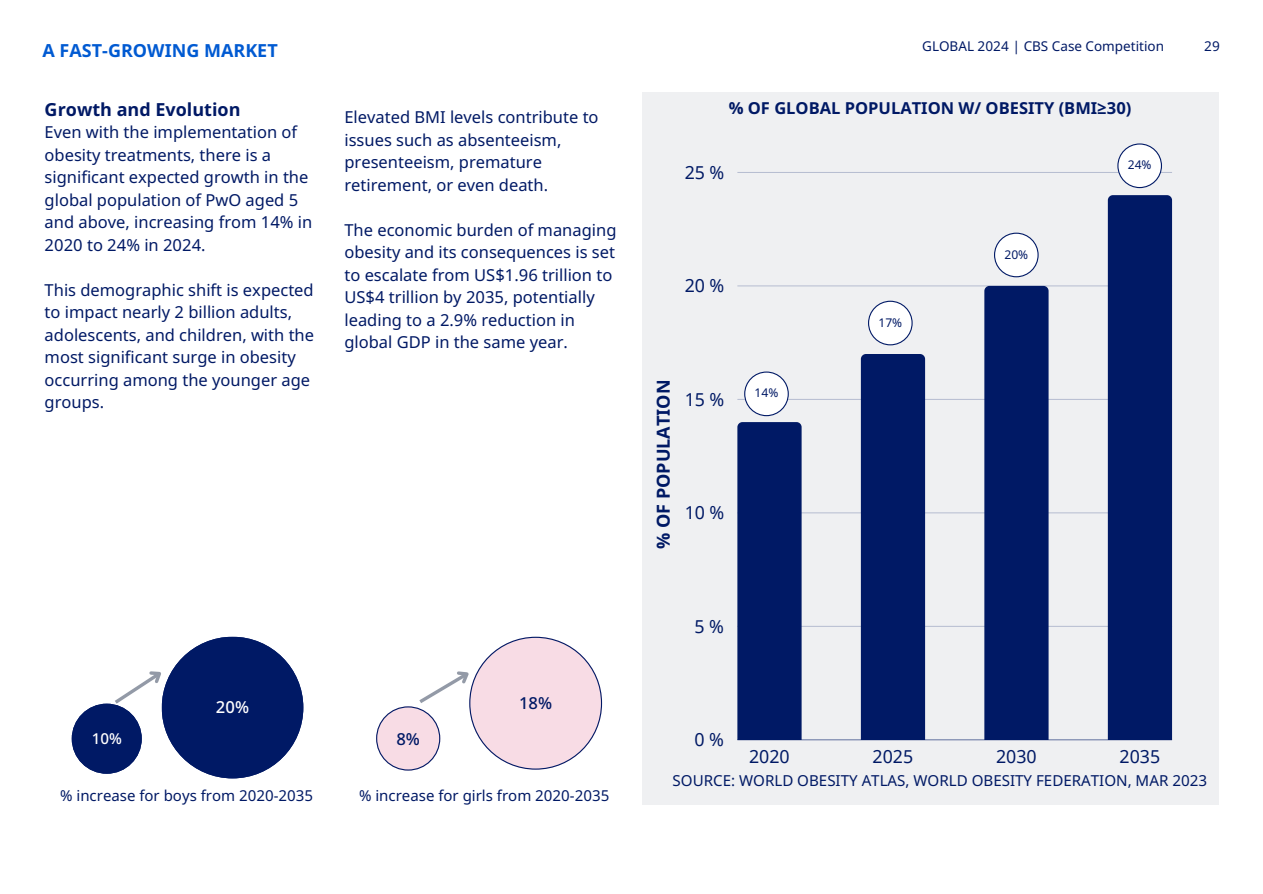
<style>
.page{position:relative;width:1263px;height:894px;background:#fff}
.page>*{position:absolute;margin:0;border:0;box-sizing:border-box;transform-origin:0 0}
.t1{font:700 18px "Apis";color:#001965}
.t2{font:700 18px "Apis";color:#005ad2}
.t3{font:17.85px "Noto Sans";color:#001965}
.t4{font:16.5px/22.5px "Apis";color:#001965}
.t5{font:700 16.5px "Apis";color:#001965}
.t6{font:500 16.5px "Apis";color:#001965}
.t7{font:500 16.5px "Apis";color:#fff}
.t8{font:15.15px "Apis";color:#001965}
.t9{font:15px "Apis";color:#001965}
.t10{font:500 15px "Apis";color:#fff}
.t11{font:13.5px "Apis";color:#001965}
.t12{font:12px "Apis";color:#001965}
</style>
<div class="page">
<div style="left:642px;top:92px;width:577px;height:712px;background:#eff0f2"></div>
<hr style="left:737px;top:625px;width:435px;height:1px;background:#001965">
<hr style="left:737px;top:512px;width:435px;height:1px;background:#001965">
<hr style="left:737px;top:399px;width:435px;height:1px;background:#001965">
<hr style="left:737px;top:285px;width:435px;height:1px;background:#001965">
<hr style="left:737px;top:172px;width:435px;height:1px;background:#001965">
<hr style="left:737px;top:739px;width:435px;height:1px;background:#001965">
<svg style="left:737px;top:422px;width:65px;height:317px;background:#071f69"></svg>
<div style="left:861px;top:354px;width:64px;height:385px;background:#001965"></div>
<div style="left:984px;top:286px;width:64px;height:453px;background:#001965"></div>
<div style="left:1108px;top:195px;width:64px;height:544px;background:#001965"></div>
<svg style="left:72px;top:636px;width:231px;height:142px"></svg>
<svg style="left:376px;top:636px;width:226px;height:134px"></svg>
<svg style="left:744px;top:371px;width:45px;height:45px"></svg>
<svg style="left:868px;top:300px;width:45px;height:45px"></svg>
<svg style="left:994px;top:232px;width:45px;height:45px"></svg>
<svg style="left:1117px;top:143px;width:45px;height:45px"></svg>
<p class="t2" style="left:43px;top:37px;width:237px">A FAST-GROWING MARKET</p>
<p class="t11" style="left:922px;top:36px;width:243px">GLOBAL 2024 | CBS Case Competition</p>
<p class="t11" style="left:1204px;top:36px;width:17px">29</p>
<p class="t1" style="left:45px;top:96px;width:197px">Growth and Evolution</p>
<p class="t4" style="left:45px;top:120px;width:269px">Even with the implementation of obesity treatments, there is a significant expected growth in the global population of PwO aged 5 and above, increasing from 14% in<br>2020 to 24% in 2024.</p>
<p class="t4" style="left:45px;top:278px;width:271px">This demographic shift is expected to impact nearly 2 billion adults, adolescents, and children, with the most significant surge in obesity occurring among the younger age groups.</p>
<p class="t4" style="left:344px;top:105px;width:256px">Elevated BMI levels contribute to issues such as absenteeism, presenteeism, premature retirement, or even death.</p>
<p class="t4" style="left:344px;top:218px;width:273px">The economic burden of managing obesity and its consequences is set to escalate from US$1.96 trillion to<br>US$4 trillion by 2035, potentially leading to a 2.9% reduction in global GDP in the same year.</p>
<p class="t5" style="left:729px;top:96px;width:404px">% OF GLOBAL POPULATION W/ OBESITY (BMI≥30)</p>
<p class="t3" style="left:685px;top:160px;width:41px">25 %</p>
<p class="t12" style="left:1128px;top:156px;width:25px">24%</p>
<p class="t3" style="left:685px;top:273px;width:41px">20 %</p>
<p class="t1" style="left:650px;top:549px;width:171px;rotate:-90deg">% OF POPULATION</p>
<p class="t3" style="left:685px;top:386px;width:41px">15 %</p>
<p class="t3" style="left:685px;top:500px;width:41px">10 %</p>
<p class="t12" style="left:755px;top:384px;width:25px">14%</p>
<p class="t12" style="left:878px;top:314px;width:25px">17%</p>
<p class="t12" style="left:1004px;top:245px;width:25px">20%</p>
<p class="t3" style="left:694px;top:613px;width:31px">5 %</p>
<p class="t7" style="left:216px;top:695px;width:35px">20%</p>
<p class="t6" style="left:519px;top:691px;width:35px">18%</p>
<p class="t10" style="left:92px;top:728px;width:32px">10%</p>
<p class="t6" style="left:396px;top:726px;width:25px">8%</p>
<p class="t3" style="left:694px;top:726px;width:31px">0 %</p>
<p class="t3" style="left:749px;top:743px;width:42px">2020</p>
<p class="t3" style="left:873px;top:743px;width:42px">2025</p>
<p class="t3" style="left:996px;top:743px;width:42px">2030</p>
<p class="t3" style="left:1120px;top:743px;width:42px">2035</p>
<p class="t9" style="left:60px;top:785px;width:255px">% increase for boys from 2020-2035</p>
<p class="t9" style="left:359px;top:785px;width:252px">% increase for girls from 2020-2035</p>
<p class="t8" style="left:673px;top:769px;width:536px">SOURCE: WORLD OBESITY ATLAS, WORLD OBESITY FEDERATION, MAR 2023</p>
</div>
